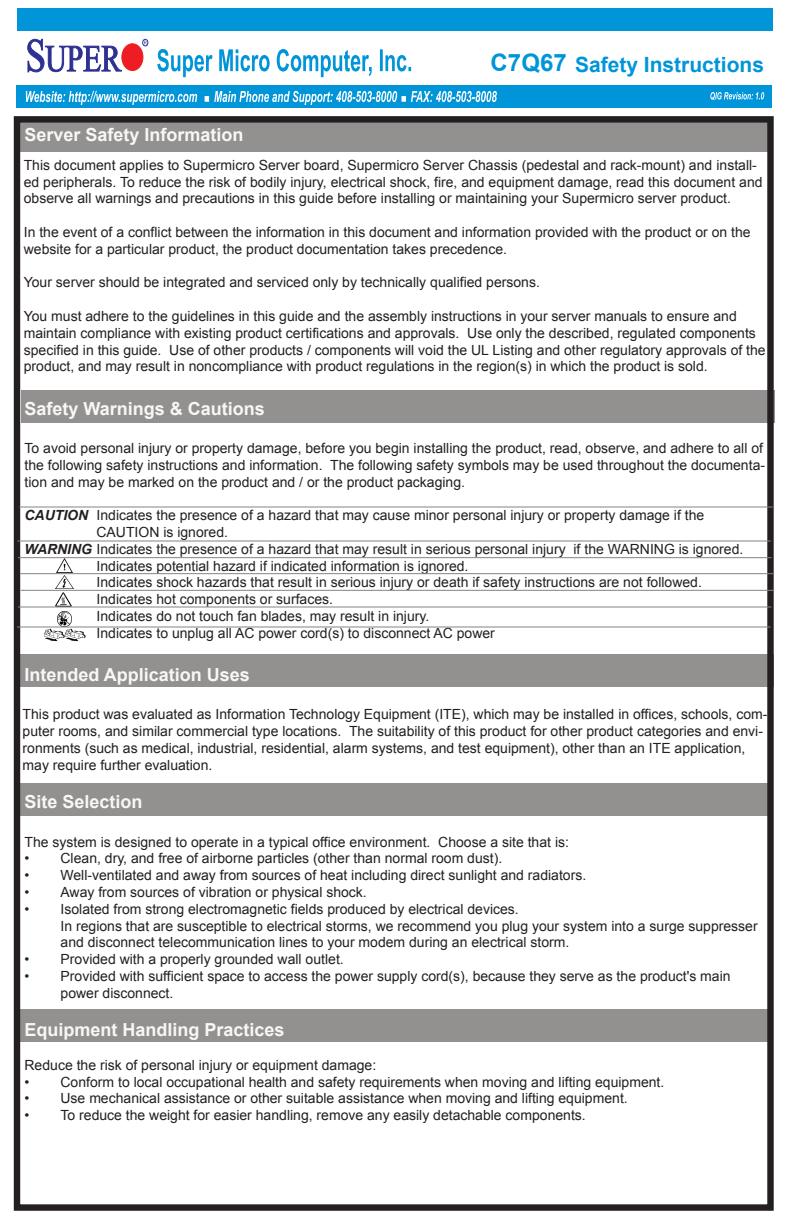
<style>
.page{position:relative;width:792px;height:1224px;background:#fff}
.page>*{position:absolute;margin:0;border:0;box-sizing:border-box;transform-origin:0 0}
.t1{font:700 24px "Arial";color:#0095d9}
.t2{font:700 21px "Arial";color:#0095d9}
.t3{font:700 18px "Arial";color:#f9f6f7}
.t4{font:14px/16.8px "Arial";color:#231f20}
.s1{font-weight:700;font-style:italic}
</style>
<div class="page">
<div style="left:16px;top:1009px;width:753px;height:33px;background:#939090"></div>
<div style="left:19px;top:783px;width:753px;height:32px;background:#939090"></div>
<div style="left:20px;top:654px;width:754px;height:32px;background:#939090"></div>
<div style="left:21px;top:390px;width:753px;height:32px;background:#939090"></div>
<div style="left:17px;top:119px;width:753px;height:33px;background:#939090"></div>
<div style="left:14px;top:116px;width:760px;height:1095px;border:6px solid #231f20"></div>
<div style="left:17px;top:8px;width:756px;height:23px;background:#0095d9"></div>
<div style="left:17px;top:85px;width:755px;height:23px;background:#0095d9"></div>
<svg style="left:710px;top:92px;width:54px;height:8px"></svg>
<svg style="left:26px;top:91px;width:171px;height:14px"></svg>
<svg style="left:205px;top:91px;width:292px;height:14px"></svg>
<svg style="left:157px;top:49px;width:254px;height:28px"></svg>
<svg style="left:28px;top:39px;width:93px;height:33px"></svg>
<div style="left:122px;top:44px;width:21px;height:27px;background:#ee1d23;border-radius:50%"></div>
<div style="left:122px;top:44px;width:21px;height:27px;border:1px solid #ee1d23;border-radius:50%"></div>
<div style="left:142px;top:39px;width:6px;height:7px;border:1px solid #2e3092;border-radius:50%"></div>
<svg style="left:144px;top:41px;width:3px;height:4px"></svg>
<img style="left:57px;top:559px;width:16px;height:14px">
<img style="left:55px;top:575px;width:18px;height:14px">
<img style="left:55px;top:592px;width:17px;height:14px">
<img style="left:57px;top:611px;width:14px;height:15px">
<img style="left:45px;top:628px;width:40px;height:13px">
<hr style="left:17px;top:626px;width:753px;height:1px;background:#858483">
<hr style="left:17px;top:540px;width:754px;height:1px;background:#858483">
<hr style="left:19px;top:506px;width:754px;height:2px;background:#858483">
<hr style="left:18px;top:557px;width:754px;height:1px;background:#858483">
<hr style="left:20px;top:573px;width:753px;height:1px;background:#858483">
<hr style="left:21px;top:590px;width:753px;height:1px;background:#858483">
<hr style="left:18px;top:606px;width:753px;height:1px;background:#858483">
<h1 class="t1" style="left:491px;top:47px;width:78px">C7Q67</h1>
<h2 class="t2" style="left:575px;top:51px;width:191px">Safety Instructions</h2>
<p class="t3" style="left:25px;top:123px;width:221px">Server Safety Information</p>
<p class="t4" style="left:24px;top:157px;width:740px">This document applies to Supermicro Server board, Supermicro Server Chassis (pedestal and rack-mount) and install&shy;ed peripherals. To reduce the risk of bodily injury, electrical shock, fire, and equipment damage, read this document and observe all warnings and precautions in this guide before installing or maintaining your Supermicro server product.</p>
<p class="t4" style="left:24px;top:224px;width:728px">In the event of a conflict between the information in this document and information provided with the product or on the website for a particular product, the product documentation takes precedence.</p>
<p class="t4" style="left:24px;top:274px;width:518px">Your server should be integrated and serviced only by technically qualified persons.</p>
<p class="t4" style="left:24px;top:308px;width:743px">You must adhere to the guidelines in this guide and the assembly instructions in your server manuals to ensure and maintain compliance with existing product certifications and approvals. Use only the described, regulated components specified in this guide. Use of other products / components will void the UL Listing and other regulatory approvals of the product, and may result in noncompliance with product regulations in the region(s) in which the product is sold.</p>
<p class="t3" style="left:25px;top:396px;width:242px">Safety Warnings &amp; Cautions</p>
<p class="t4" style="left:25px;top:440px;width:742px">To avoid personal injury or property damage, before you begin installing the product, read, observe, and adhere to all of the following safety instructions and information. The following safety symbols may be used throughout the documenta&shy;tion and may be marked on the product and / or the product packaging.</p>
<p class="t4" style="left:25px;top:507px;width:681px"><span class="s1">CAUTION</span> Indicates the presence of a hazard that may cause minor personal injury or property damage if the</p>
<p class="t4" style="left:97px;top:524px;width:133px">CAUTION is ignored.</p>
<p class="t4" style="left:25px;top:541px;width:720px"><span class="s1">WARNING</span> Indicates the presence of a hazard that may result in serious personal injury if the WARNING is ignored.</p>
<p class="t4" style="left:97px;top:557px;width:373px">Indicates potential hazard if indicated information is ignored.</p>
<p class="t4" style="left:97px;top:574px;width:607px">Indicates shock hazards that result in serious injury or death if safety instructions are not followed.</p>
<p class="t4" style="left:97px;top:591px;width:238px">Indicates hot components or surfaces.</p>
<p class="t4" style="left:97px;top:608px;width:334px">Indicates do not touch fan blades, may result in injury.</p>
<p class="t4" style="left:97px;top:625px;width:400px">Indicates to unplug all AC power cord(s) to disconnect AC power</p>
<p class="t3" style="left:25px;top:663px;width:227px">Intended Application Uses</p>
<p class="t4" style="left:23px;top:706px;width:746px">This product was evaluated as Information Technology Equipment (ITE), which may be installed in offices, schools, com&shy;puter rooms, and similar commercial type locations. The suitability of this product for other product categories and envi&shy;ronments (such as medical, industrial, residential, alarm systems, and test equipment), other than an ITE application, may require further evaluation.</p>
<p class="t3" style="left:25px;top:790px;width:120px">Site Selection</p>
<p class="t4" style="left:25px;top:833px;width:546px">The system is designed to operate in a typical office environment. Choose a site that is:</p>
<p class="t4" style="left:25px;top:850px;width:479px">• Clean, dry, and free of airborne particles (other than normal room dust).</p>
<p class="t4" style="left:25px;top:867px;width:563px">• Well-ventilated and away from sources of heat including direct sunlight and radiators.</p>
<p class="t4" style="left:25px;top:884px;width:344px">• Away from sources of vibration or physical shock.</p>
<p class="t4" style="left:61px;top:901px;width:699px;text-indent:-36px">• Isolated from strong electromagnetic fields produced by electrical devices.<br>In regions that are susceptible to electrical storms, we recommend you plug your system into a surge suppresser and disconnect telecommunication lines to your modem during an electrical storm.</p>
<p class="t4" style="left:25px;top:951px;width:321px">• Provided with a properly grounded wall outlet.</p>
<p class="t4" style="left:61px;top:968px;width:672px;text-indent:-36px">• Provided with sufficient space to access the power supply cord(s), because they serve as the product's main power disconnect.</p>
<p class="t3" style="left:25px;top:1018px;width:262px">Equipment Handling Practices</p>
<p class="t4" style="left:25px;top:1057px;width:353px">Reduce the risk of personal injury or equipment damage:</p>
<p class="t4" style="left:25px;top:1073px;width:641px">• Conform to local occupational health and safety requirements when moving and lifting equipment.</p>
<p class="t4" style="left:25px;top:1090px;width:605px">• Use mechanical assistance or other suitable assistance when moving and lifting equipment.</p>
<p class="t4" style="left:25px;top:1107px;width:563px">• To reduce the weight for easier handling, remove any easily detachable components.</p>
</div>
